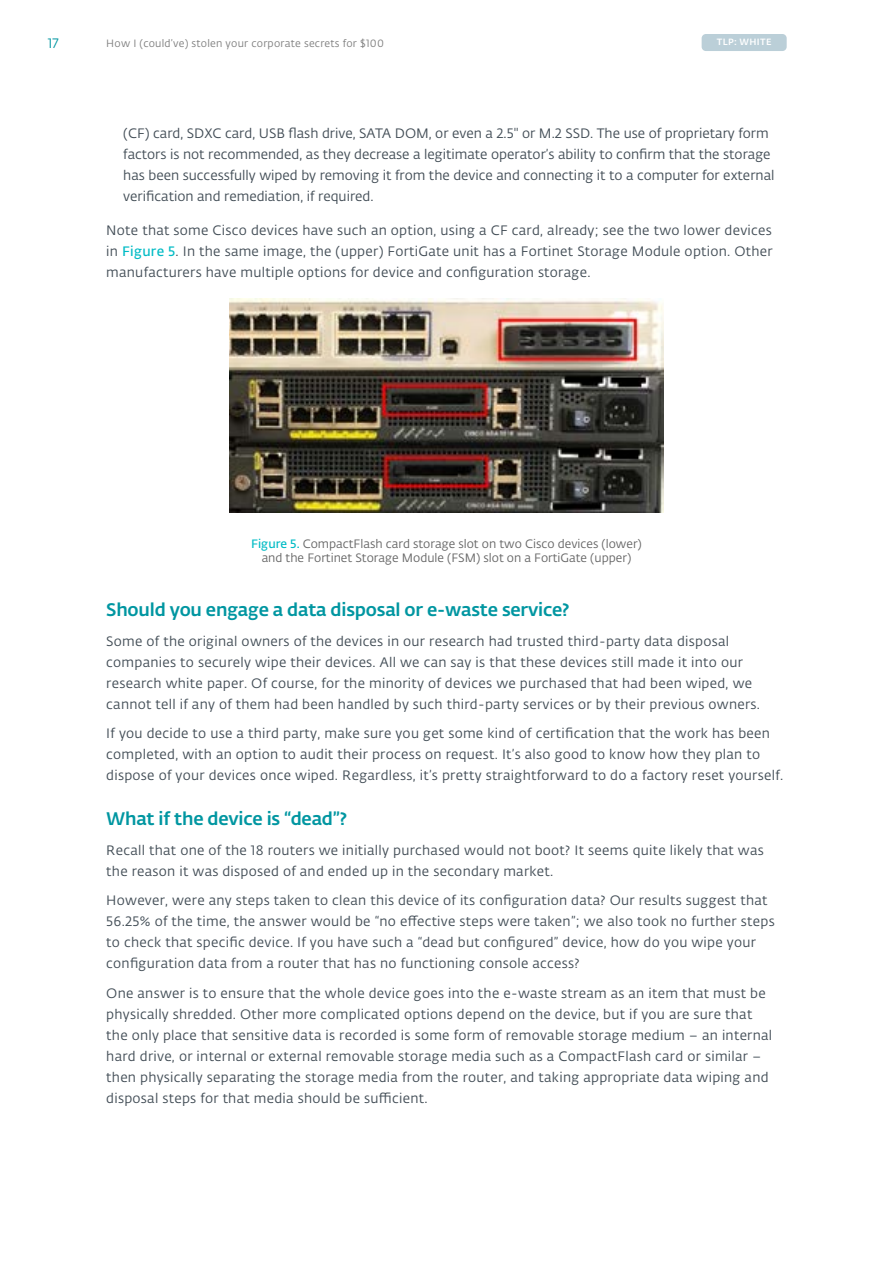
<style>
.page{position:relative;width:893px;height:1263px;background:#fff}
.page>*{position:absolute;margin:0;border:0;box-sizing:border-box;transform-origin:0 0}
.t1{font:18px "Fedra Sans Alt Pro Med LF";letter-spacing:-.01em;color:#0096a1}
.t2{font:13.5px/21px "Fedra Sans Alt Pro Book LF";letter-spacing:.02em;color:#424d56}
.t3{font:13.5px/21px "Fedra Sans Alt Pro Book LF";color:#424d56}
.t4{font:13.5px "Fedra Sans Alt Pro Book LF";color:#0096a1}
.t5{font:12px/14.4px "Fedra Sans Alt Pro Book LF";color:#666;text-align:center}
.t6{font:10.5px "Fedra Sans Alt Pro Book LF";letter-spacing:.02em;color:#808080}
.t7{font:9px "Fedra Sans Alt Pro Med LF";letter-spacing:.04em;color:#fff}
.s1{font-family:"Fedra Sans Alt Pro Demi LF";color:#00bbc5}
</style>
<div class="page">
<img style="left:230px;top:298px;width:433px;height:214px">
<div style="left:702px;top:34px;width:85px;height:17px;background:#bbcfd8;border-radius:4px"></div>
<p class="t4" style="left:48px;top:34px;width:12px">17</p>
<p class="t6" style="left:106px;top:36px;width:279px">How I (could’ve) stolen your corporate secrets for $100</p>
<p class="t7" style="left:717px;top:35px;width:56px">TLP: WHITE</p>
<p class="t3" style="left:123px;top:122px;width:653px">(CF) card, SDXC card, USB flash drive, SATA DOM, or even a 2.5" or M.2 SSD. The use of proprietary form factors is not recommended, as they decrease a legitimate operator’s ability to confirm that the storage has been successfully wiped by removing it from the device and connecting it to a computer for external verification and remediation, if required.</p>
<p class="t2" style="left:106px;top:219px;width:668px;text-align:justify">Note that some Cisco devices have such an option, using a CF card, already; see the two lower devices in <span class="s1">Figure 5</span>. In the same image, the (upper) FortiGate unit has a Fortinet Storage Module option. Other manufacturers have multiple options for device and configuration storage.</p>
<p class="t5" style="left:251px;top:536px;width:392px"><span class="s1">Figure 5.</span> CompactFlash card storage slot on two Cisco devices (lower) and the Fortinet Storage Module (FSM) slot on a FortiGate (upper)</p>
<h1 class="t1" style="left:106px;top:596px;width:465px">Should you engage a data disposal or e-waste service?</h1>
<p class="t2" style="left:106px;top:630px;width:653px">Some of the original owners of the devices in our research had trusted third-party data disposal companies to securely wipe their devices. All we can say is that these devices still made it into our research white paper. Of course, for the minority of devices we purchased that had been wiped, we cannot tell if any of them had been handled by such third-party services or by their previous owners.</p>
<p class="t2" style="left:106px;top:722px;width:676px">If you decide to use a third party, make sure you get some kind of certification that the work has been completed, with an option to audit their process on request. It’s also good to know how they plan to dispose of your devices once wiped. Regardless, it’s pretty straightforward to do a factory reset yourself.</p>
<h1 class="t1" style="left:106px;top:805px;width:242px">What if the device is “dead”?</h1>
<p class="t2" style="left:106px;top:839px;width:659px">Recall that one of the 18 routers we initially purchased would not boot? It seems quite likely that was the reason it was disposed of and ended up in the secondary market.</p>
<p class="t2" style="left:106px;top:890px;width:670px">However, were any steps taken to clean this device of its configuration data? Our results suggest that 56.25% of the time, the answer would be “no effective steps were taken”; we also took no further steps to check that specific device. If you have such a “dead but configured” device, how do you wipe your configuration data from a router that has no functioning console access?</p>
<p class="t2" style="left:106px;top:982px;width:667px">One answer is to ensure that the whole device goes into the e-waste stream as an item that must be physically shredded. Other more complicated options depend on the device, but if you are sure that the only place that sensitive data is recorded is some form of removable storage medium – an internal hard drive, or internal or external removable storage media such as a CompactFlash card or similar – then physically separating the storage media from the router, and taking appropriate data wiping and disposal steps for that media should be sufficient.</p>
</div>
